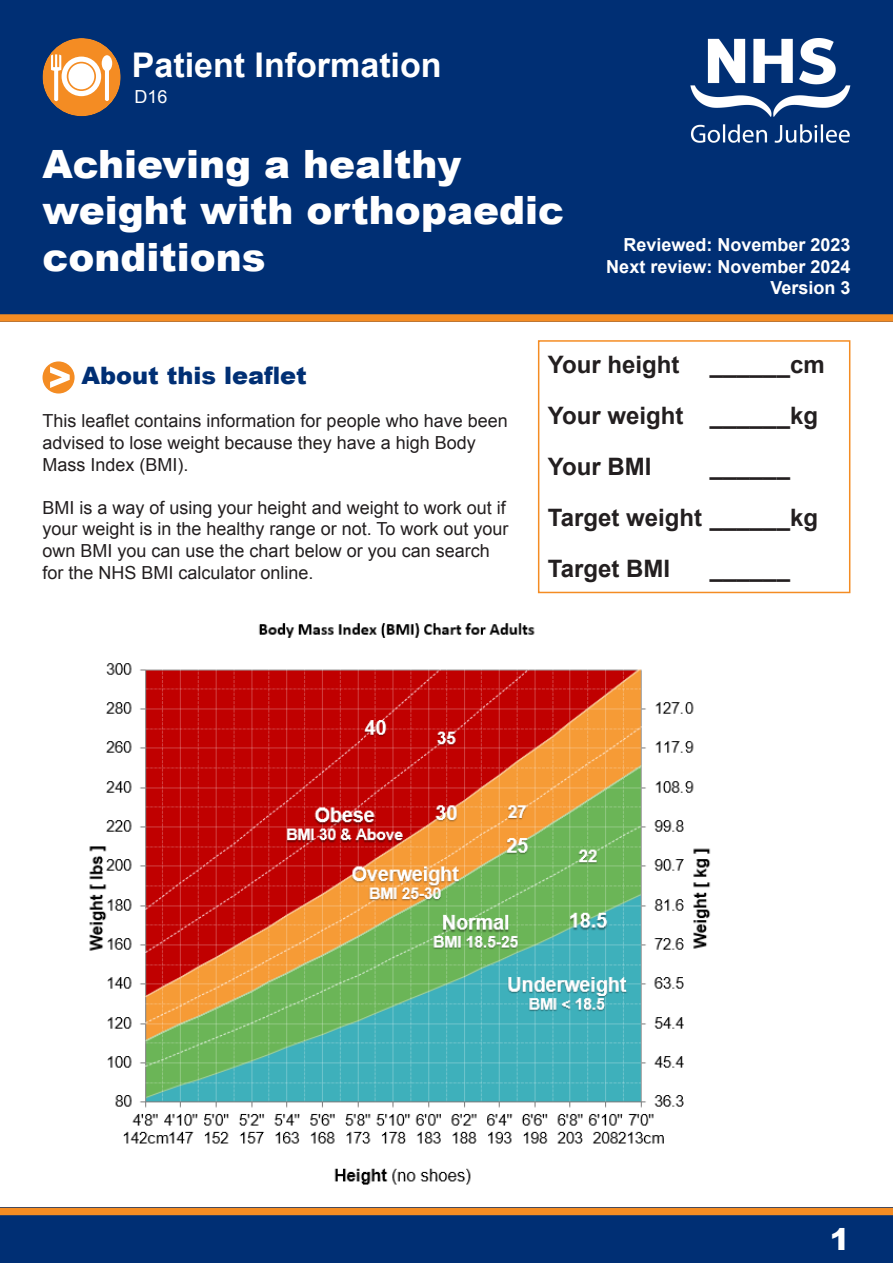
<style>
.page{position:relative;width:893px;height:1263px;background:#fff}
.page>*{position:absolute;margin:0;border:0;box-sizing:border-box;transform-origin:0 0}
.t1{font:900 39px/46.8px "Arial";color:#fff}
.t2{font:700 34.05px "Arial";color:#fff}
.t3{font:900 30px "Arial";color:#fff}
.t4{font:700 24px "Arial";color:#231f20}
.sub-title{font:900 24px "Arial";color:#002f74}
.t5{font:18px/21.6px "Arial";color:#231f20}
.t6{font:700 18px/21.6px "Arial";color:#fff;text-align:right}
.t7{font:18px "Arial";color:#fff}
</style>
<div class="page">
<div style="left:0;top:0;width:893px;height:322px;background:#002f74"></div>
<div style="left:0;top:314px;width:893px;height:8px;background:#f48c23"></div>
<div style="left:43px;top:38px;width:78px;height:78px;background:#f48c23;border-radius:50%"></div>
<svg style="left:51px;top:54px;width:61px;height:48px"></svg>
<img style="left:690px;top:38px;width:160px;height:105px">
<div style="left:0;top:1208px;width:893px;height:55px;background:#002f74"></div>
<div style="left:0;top:1208px;width:893px;height:7px;background:#f48c23"></div>
<svg style="left:43px;top:361px;width:32px;height:32px"></svg>
<img style="left:89px;top:623px;width:622px;height:562px">
<div style="left:538px;top:340px;width:312px;height:253px;border:2px solid #f48c23"></div>
<h2 class="t2" style="left:132px;top:42px;width:311px">Patient Information</h2>
<p class="t7" style="left:134px;top:85px;width:35px">D16</p>
<h1 class="t1" style="left:43px;top:139px;width:523px">Achieving a healthy weight with orthopaedic conditions</h1>
<p class="t6" style="left:606px;top:234px;width:246px">Reviewed: November 2023<br>Next review: November 2024<br>Version 3</p>
<p class="sub-title" style="left:82px;top:358px;width:227px">About this leaflet</p>
<p class="t5" style="left:43px;top:410px;width:467px">This leaflet contains information for people who have been advised to lose weight because they have a high Body<br>Mass Index (BMI).</p>
<p class="t5" style="left:43px;top:497px;width:467px">BMI is a way of using your height and weight to work out if your weight is in the healthy range or not. To work out your own BMI you can use the chart below or you can search for the NHS BMI calculator online.</p>
<p class="t4" style="left:548px;top:349px;width:133px">Your height</p>
<p class="t4" style="left:710px;top:349px;width:116px">______cm</p>
<p class="t4" style="left:548px;top:400px;width:272px">Your weight ______kg</p>
<p class="t4" style="left:548px;top:451px;width:105px">Your BMI</p>
<p class="t4" style="left:710px;top:451px;width:82px">______</p>
<p class="t4" style="left:548px;top:502px;width:272px">Target weight ______kg</p>
<p class="t4" style="left:548px;top:553px;width:124px">Target BMI</p>
<p class="t4" style="left:710px;top:553px;width:82px">______</p>
<h3 class="t3" style="left:830px;top:1217px;width:22px">1</h3>
</div>
